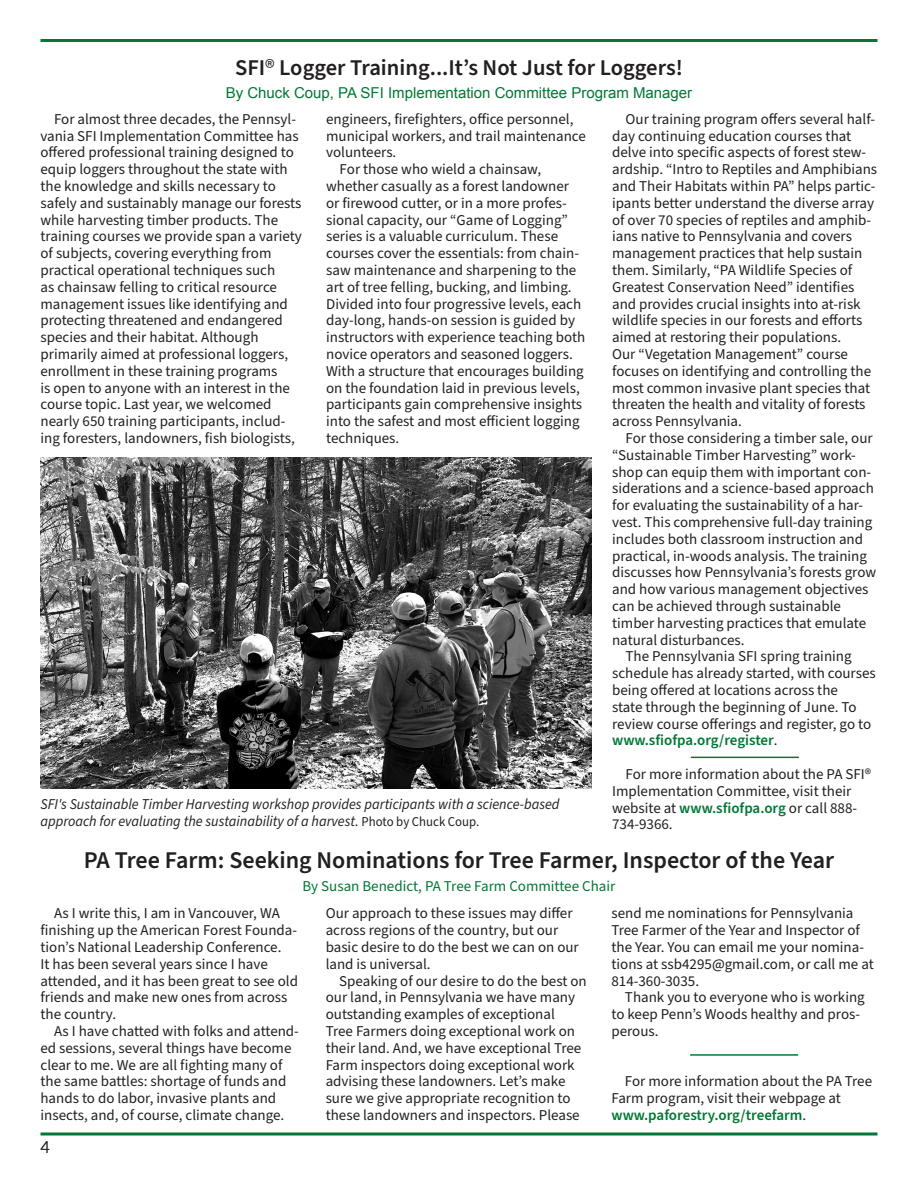
<style>
.page{position:relative;width:918px;height:1188px;background:#fff}
.page>*{position:absolute;margin:0;border:0;box-sizing:border-box;transform-origin:0 0}
.headline_16_pt{font:600 24px "Source Sans Pro";color:#231f20}
.headline_15_pt{font:600 22.5px "Source Sans Pro";color:#231f20}
.t1{font:16.5px "Lato";color:#231f20}
.text_10_pt{font:15px/16.8px "Source Sans Pro";color:#231f20}
.bss-body_text_10_pt{font:15px/16.8px "Source Sans Pro";color:#231f20}
.caption_10_pt{font:italic 15px/17.2px "Source Sans Pro";color:#231f20;scale:.95 1}
.Body_Text{font:15px "Arial";color:#007836}
.byline{font:15px "Source Sans Pro";color:#007836}
.s1{font-weight:400}
.s2{font-weight:600;color:#007836}
.s3{font-style:normal;font-size:13.5px}
</style>
<div class="page">
<hr style="left:40px;top:39px;width:838px;height:3px;background:#007836">
<svg style="left:40px;top:1132px;width:838px;height:4px;background:#3f9968"></svg>
<img style="left:40px;top:458px;width:552px;height:330px">
<hr style="left:690px;top:1054px;width:108px;height:2px;background:#007836">
<hr style="left:691px;top:757px;width:108px;height:1px;background:#007836">
<p class="headline_15_pt" style="left:235px;top:53px;width:449px">SFI<span class="s1">®</span> Logger Training...Itʼs Not Just for Loggers!</p>
<p class="Body_Text" style="left:226px;top:83px;width:468px">By Chuck Coup, PA SFI Implementation Committee Program Manager</p>
<p class="text_10_pt" style="left:40px;top:111px;width:263px;text-indent:14px">For almost three decades, the Pennsyl&shy;vania SFI Implementation Committee has offered professional training designed to equip loggers throughout the state with the knowledge and skills necessary to safely and sustainably manage our forests while harvesting timber products. The training courses we provide span a variety of subjects, covering everything from practical operational techniques such<br>as chainsaw felling to critical resource management issues like identifying and protecting threatened and endangered species and their habitat. Although primarily aimed at professional loggers, enrollment in these training programs<br>is open to anyone with an interest in the course topic. Last year, we welcomed nearly 650 training participants, includ&shy;ing foresters, landowners, fish biologists,</p>
<p class="text_10_pt" style="left:326px;top:111px;width:261px">engineers, firefighters, office personnel, municipal workers, and trail maintenance volunteers.</p>
<p class="text_10_pt" style="left:612px;top:111px;width:267px;text-indent:14px">Our training program offers several half&shy;day continuing education courses that delve into specific aspects of forest stew&shy;ardship. “Intro to Reptiles and Amphibians and Their Habitats within PA” helps partic&shy;ipants better understand the diverse array of over 70 species of reptiles and amphib&shy;ians native to Pennsylvania and covers management practices that help sustain them. Similarly, “PA Wildlife Species of Greatest Conservation Need” identifies and provides crucial insights into at-risk wildlife species in our forests and efforts aimed at restoring their populations.<br>Our “Vegetation Management” course focuses on identifying and controlling the most common invasive plant species that threaten the health and vitality of forests across Pennsylvania.</p>
<p class="text_10_pt" style="left:612px;top:430px;width:266px;text-indent:14px">For those considering a timber sale, our “Sustainable Timber Harvesting” work&shy;shop can equip them with important con&shy;siderations and a science-based approach for evaluating the sustainability of a har&shy;vest. This comprehensive full-day training includes both classroom instruction and practical, in-woods analysis. The training discusses how Pennsylvania’s forests grow and how various management objectives can be achieved through sustainable timber harvesting practices that emulate natural disturbances.</p>
<p class="text_10_pt" style="left:612px;top:648px;width:265px;text-indent:14px">The Pennsylvania SFI spring training schedule has already started, with courses being offered at locations across the<br>state through the beginning of June. To review course offerings and register, go to <span class="s2">www.sfiofpa.org/register</span>.</p>
<p class="bss-body_text_10_pt" style="left:612px;top:766px;width:261px;text-indent:14px">For more information about the PA SFI®<br>Implementation Committee, visit their website at <span class="s2">www.sfiofpa.org</span> or call 888-<br>734-9366.</p>
<p class="text_10_pt" style="left:326px;top:161px;width:261px;text-indent:14px">For those who wield a chainsaw, whether casually as a forest landowner or firewood cutter, or in a more profes&shy;sional capacity, our “Game of Logging” series is a valuable curriculum. These courses cover the essentials: from chain&shy;saw maintenance and sharpening to the art of tree felling, bucking, and limbing.<br>Divided into four progressive levels, each day-long, hands-on session is guided by instructors with experience teaching both novice operators and seasoned loggers.<br>With a structure that encourages building on the foundation laid in previous levels, participants gain comprehensive insights into the safest and most efficient logging techniques.</p>
<p class="caption_10_pt" style="left:40px;top:796px;width:548px">SFI's Sustainable Timber Harvesting workshop provides participants with a science-based approach for evaluating the sustainability of a harvest. <span class="s3">Photo by Chuck Coup.</span></p>
<p class="headline_16_pt" style="left:84px;top:844px;width:752px">PA Tree Farm: Seeking Nominations for Tree Farmer, Inspector of the Year</p>
<p class="byline" style="left:303px;top:876px;width:314px">By Susan Benedict, PA Tree Farm Committee Chair</p>
<p class="bss-body_text_10_pt" style="left:40px;top:905px;width:259px;text-indent:14px">As I write this, I am in Vancouver, WA finishing up the American Forest Founda&shy;tion’s National Leadership Conference.<br>It has been several years since I have attended, and it has been great to see old friends and make new ones from across the country.</p>
<p class="bss-body_text_10_pt" style="left:40px;top:1023px;width:260px;text-indent:14px">As I have chatted with folks and attend&shy;ed sessions, several things have become clear to me. We are all fighting many of the same battles: shortage of funds and hands to do labor, invasive plants and insects, and, of course, climate change.</p>
<p class="t1" style="left:41px;top:1135px;width:11px">4</p>
<p class="bss-body_text_10_pt" style="left:326px;top:905px;width:255px">Our approach to these issues may differ across regions of the country, but our basic desire to do the best we can on our land is universal.</p>
<p class="bss-body_text_10_pt" style="left:326px;top:973px;width:263px;text-indent:14px">Speaking of our desire to do the best on our land, in Pennsylvania we have many outstanding examples of exceptional<br>Tree Farmers doing exceptional work on their land. And, we have exceptional Tree Farm inspectors doing exceptional work advising these landowners. Let’s make sure we give appropriate recognition to these landowners and inspectors. Please</p>
<p class="bss-body_text_10_pt" style="left:611px;top:905px;width:264px">send me nominations for Pennsylvania Tree Farmer of the Year and Inspector of the Year. You can email me your nomina&shy;tions at ssb4295@gmail.com, or call me at 814-360-3035.</p>
<p class="bss-body_text_10_pt" style="left:611px;top:989px;width:255px;text-indent:14px">Thank you to everyone who is working to keep Penn’s Woods healthy and pros&shy;perous.</p>
<p class="bss-body_text_10_pt" style="left:611px;top:1073px;width:262px;text-indent:14px">For more information about the PA Tree<br>Farm program, visit their webpage at <span class="s2">www.paforestry.org/treefarm</span>.</p>
</div>
